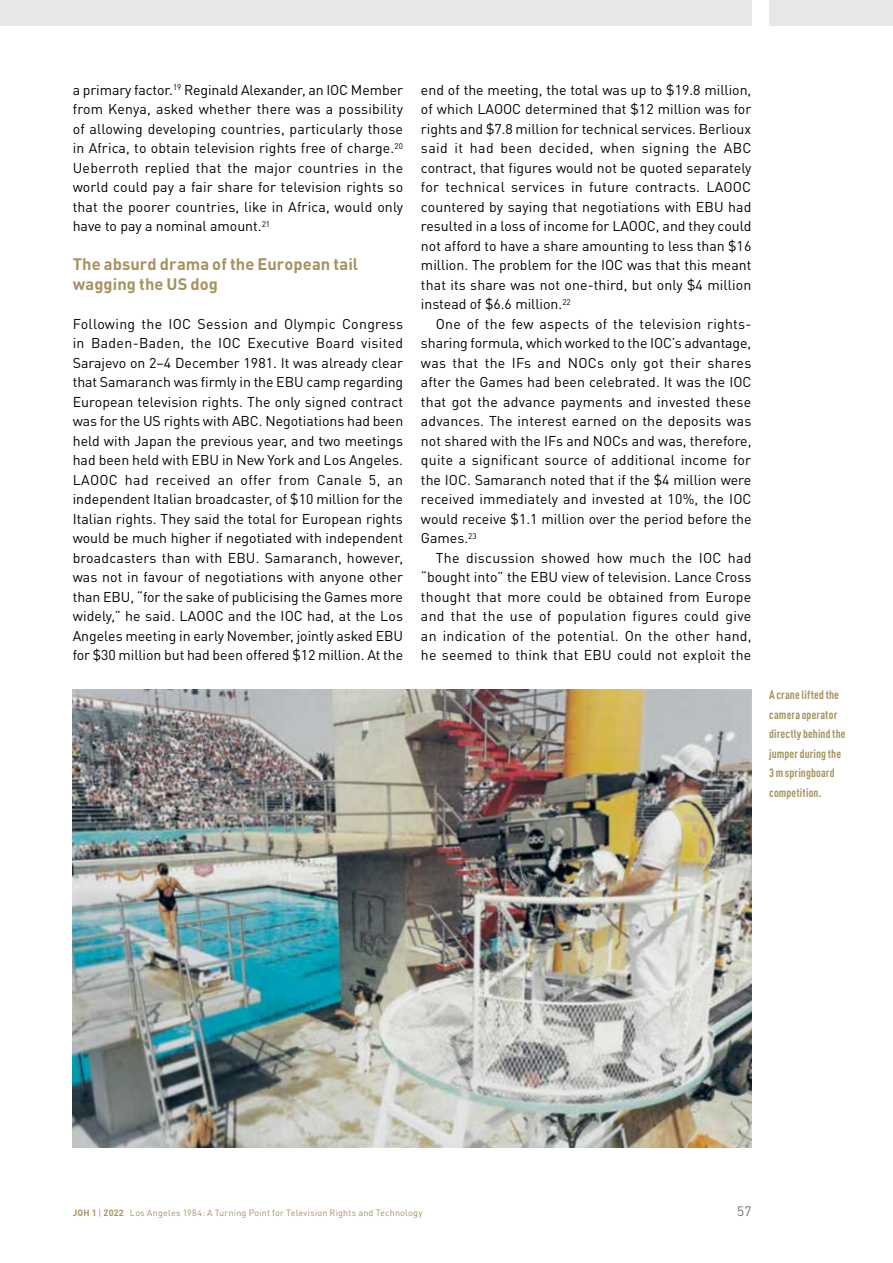
<style>
.page{position:relative;width:893px;height:1263px;background:#fff}
.page>*{position:absolute;margin:0;border:0;box-sizing:border-box;transform-origin:0 0}
.t1{font:700 16.5px/19.5px "DIN Pro";letter-spacing:.005em;color:#a5925e}
.t2{font:14.1px/19.5px "DIN Pro";color:#000;text-align:justify}
.t3{font:13.5px "DIN Pro";color:#6d6e71}
.t4{font:700 condensed 12px/19.5px "DIN Pro";letter-spacing:.01em;color:#a5925e}
.t5{font:9px "DIN Pro";letter-spacing:.025em;color:#a5925e}
.s1{font-weight:700}
</style>
<div class="page">
<div style="left:0;top:0;width:751px;height:26px;background:#e6e7e8"></div>
<div style="left:769px;top:0;width:124px;height:26px;background:#e6e7e8"></div>
<img style="left:73px;top:690px;width:678px;height:458px">
<p class="t2" style="left:73px;top:79px;width:332px">a primary factor.<sup>19</sup> Reginald Alexander, an IOC Member from Kenya, asked whether there was a possibility of allowing developing countries, particularly those in Africa, to obtain television rights free of charge.<sup>20<br></sup>Ueberroth replied that the major countries in the world could pay a fair share for television rights so that the poorer countries, like in Africa, would only have to pay a nominal amount.<sup>21</sup></p>
<p class="t1" style="left:73px;top:253px;width:287px">The absurd drama of the European tail wagging the US dog</p>
<p class="t2" style="left:73px;top:313px;width:332px">Following the IOC Session and Olympic Congress in Baden-Baden, the IOC Executive Board visited Sarajevo on 2–4 December 1981. It was already clear that Samaranch was firmly in the EBU camp regarding European television rights. The only signed contract was for the US rights with ABC. Negotiations had been held with Japan the previous year, and two meetings had been held with EBU in New York and Los Angeles.<br>LAOOC had received an offer from Canale 5, an independent Italian broadcaster, of $10 million for the Italian rights. They said the total for European rights would be much higher if negotiated with independent broadcasters than with EBU. Samaranch, however, was not in favour of negotiations with anyone other than EBU, “for the sake of publicising the Games more widely,” he said. LAOOC and the IOC had, at the Los Angeles meeting in early November, jointly asked EBU for $30 million but had been offered $12 million. At the</p>
<p class="t2" style="left:421px;top:79px;width:332px">end of the meeting, the total was up to $19.8 million, of which LAOOC determined that $12 million was for rights and $7.8 million for technical services. Berlioux said it had been decided, when signing the ABC contract, that figures would not be quoted separately for technical services in future contracts. LAOOC countered by saying that negotiations with EBU had resulted in a loss of income for LAOOC, and they could not afford to have a share amounting to less than $16 million. The problem for the IOC was that this meant that its share was not one-third, but only $4 million instead of $6.6 million.<sup>22</sup></p>
<p class="t2" style="left:421px;top:313px;width:332px;text-indent:15px">One of the few aspects of the television rights&shy;sharing formula, which worked to the IOC’s advantage, was that the IFs and NOCs only got their shares after the Games had been celebrated. It was the IOC that got the advance payments and invested these advances. The interest earned on the deposits was not shared with the IFs and NOCs and was, therefore, quite a significant source of additional income for the IOC. Samaranch noted that if the $4 million were received immediately and invested at 10%, the IOC would receive $1.1 million over the period before the Games.<sup>23</sup></p>
<p class="t2" style="left:421px;top:547px;width:332px;text-indent:15px">The discussion showed how much the IOC had “bought into” the EBU view of television. Lance Cross thought that more could be obtained from Europe and that the use of population figures could give an indication of the potential. On the other hand, he seemed to think that EBU could not exploit the</p>
<p class="t4" style="left:769px;top:684px;width:78px">A crane lifted the camera operator directly behind the jumper during the<br>3 m springboard competition.</p>
<p class="t5" style="left:73px;top:1206px;width:351px"><span class="s1">JOH 1</span> | <span class="s1">2022</span> Los Angeles 1984: A Turning Point for Television Rights and Technology</p>
<p class="t3" style="left:737px;top:1201px;width:16px">57</p>
</div>
